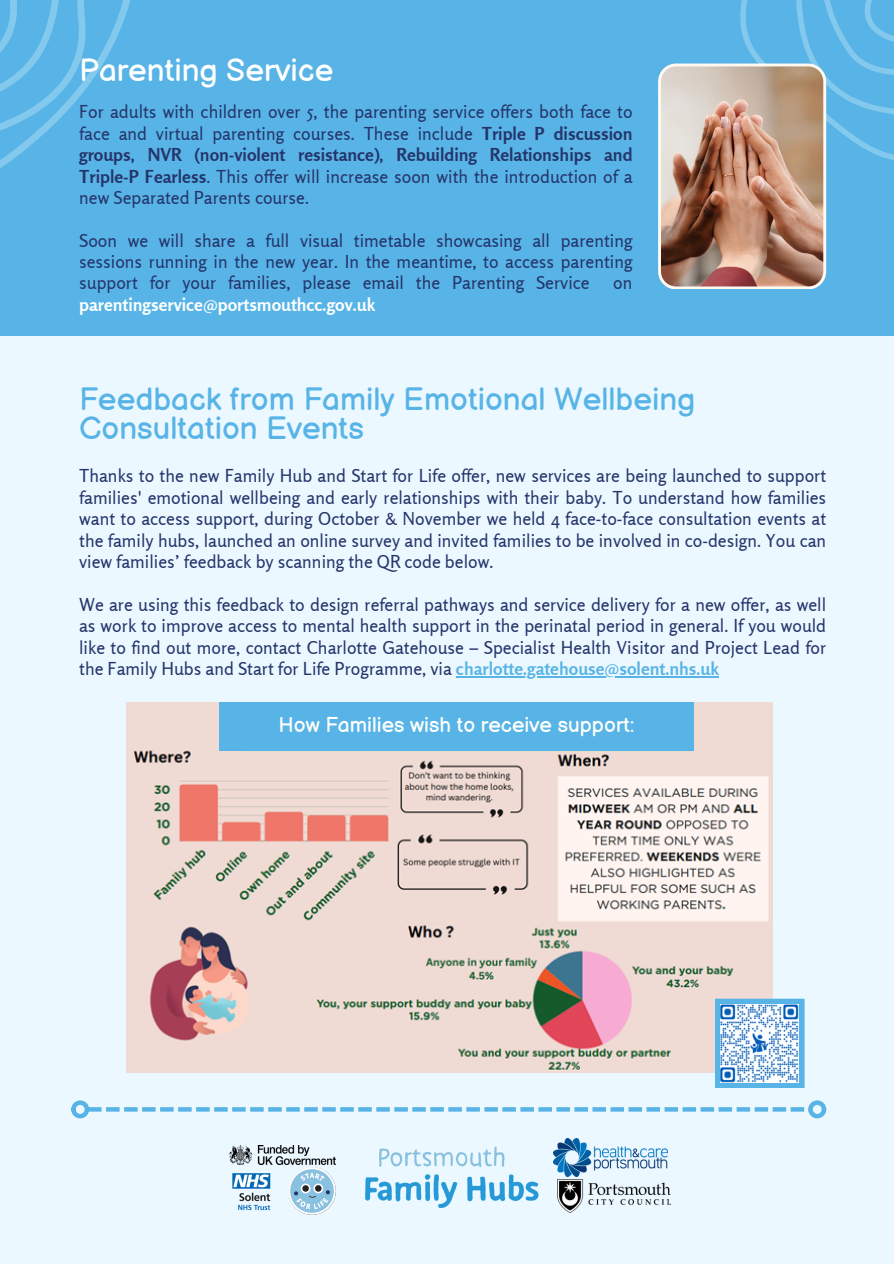
<style>
.page{position:relative;width:894px;height:1264px;background:#fff}
.page>*{position:absolute;margin:0;border:0;box-sizing:border-box;transform-origin:0 0}
.t1{font:31.5px/29.2px "Balsamiq Sans";color:#58b4e6}
.t2{font:31.5px "Balsamiq Sans";color:#fff}
.t3{font:21px "Balsamiq Sans";color:#fff}
.t4{font:17.85px/21.3px "Rosario";color:#25356b;text-align:justify}
.t5{font:700 17.85px "Rosario";color:#fff}
.s1{font-weight:700}
.s2{font-weight:700;color:#58b4e6}
</style>
<div class="page">
<div style="left:0;top:0;width:893px;height:1263px;background:#ebf8ff"></div>
<div style="left:0;top:0;width:893px;height:336px;background:#58b4e6"></div>
<svg style="left:89px;top:1107px;width:716px;height:4px"></svg>
<div style="left:71px;top:1100px;width:18px;height:18px;border:4px solid #58b4e6;border-radius:50%"></div>
<div style="left:808px;top:1100px;width:18px;height:18px;border:4px solid #58b4e6;border-radius:50%"></div>
<img style="left:557px;top:1179px;width:113px;height:33px">
<img style="left:553px;top:1138px;width:114px;height:38px">
<img style="left:229px;top:1145px;width:106px;height:19px">
<img style="left:232px;top:1173px;width:39px;height:38px">
<img style="left:281px;top:1159px;width:55px;height:56px">
<img style="left:365px;top:1146px;width:174px;height:63px">
<hr style="left:456px;top:676px;width:262px;height:1px;background:#58b4e6">
<img style="left:127px;top:702px;width:645px;height:370px">
<div style="left:219px;top:702px;width:474px;height:48px;background:#58b4e6"></div>
<svg style="left:658px;top:0;width:235px;height:289px"></svg>
<svg style="left:715px;top:998px;width:89px;height:89px;background:#69bbe7"></svg>
<img style="left:720px;top:1004px;width:78px;height:78px">
<svg style="left:0;top:0;width:130px;height:168px"></svg>
<p class="t2" style="left:79px;top:52px;width:255px">Parenting Service</p>
<p class="t4" style="left:79px;top:101px;width:554px">For adults with children over 5, the parenting service offers both face to face and virtual parenting courses. These include <span class="s1">Triple P discussion groups, NVR (non-violent resistance), Rebuilding Relationships and Triple-P Fearless</span>. This offer will increase soon with the introduction of a new Separated Parents course.</p>
<p class="t4" style="left:79px;top:229px;width:554px">Soon we will share a full visual timetable showcasing all parenting sessions running in the new year. In the meantime, to access parenting support for your families, please email the Parenting Service</p>
<p class="t4" style="left:613px;top:272px;width:21px">on</p>
<p class="t5" style="left:79px;top:293px;width:297px">parentingservice@portsmouthcc.gov.uk</p>
<p class="t1" style="left:79px;top:386px;width:617px">Feedback from Family Emotional Wellbeing<br>Consultation Events</p>
<p class="t4" style="left:79px;top:465px;width:748px">Thanks to the new Family Hub and Start for Life offer, new services are being launched to support families' emotional wellbeing and early relationships with their baby. To understand how families want to access support, during October &amp; November we held 4 face-to-face consultation events at the family hubs, launched an online survey and invited families to be involved in co-design. You can view families’ feedback by scanning the QR code below.</p>
<p class="t4" style="left:79px;top:593px;width:748px">We are using this feedback to design referral pathways and service delivery for a new offer, as well as work to improve access to mental health support in the perinatal period in general. If you would like to find out more, contact Charlotte Gatehouse – Specialist Health Visitor and Project Lead for the Family Hubs and Start for Life Programme, via <span class="s2">charlotte.gatehouse@solent.nhs.uk</span></p>
<p class="t3" style="left:278px;top:713px;width:357px">How Families wish to receive support:</p>
</div>
